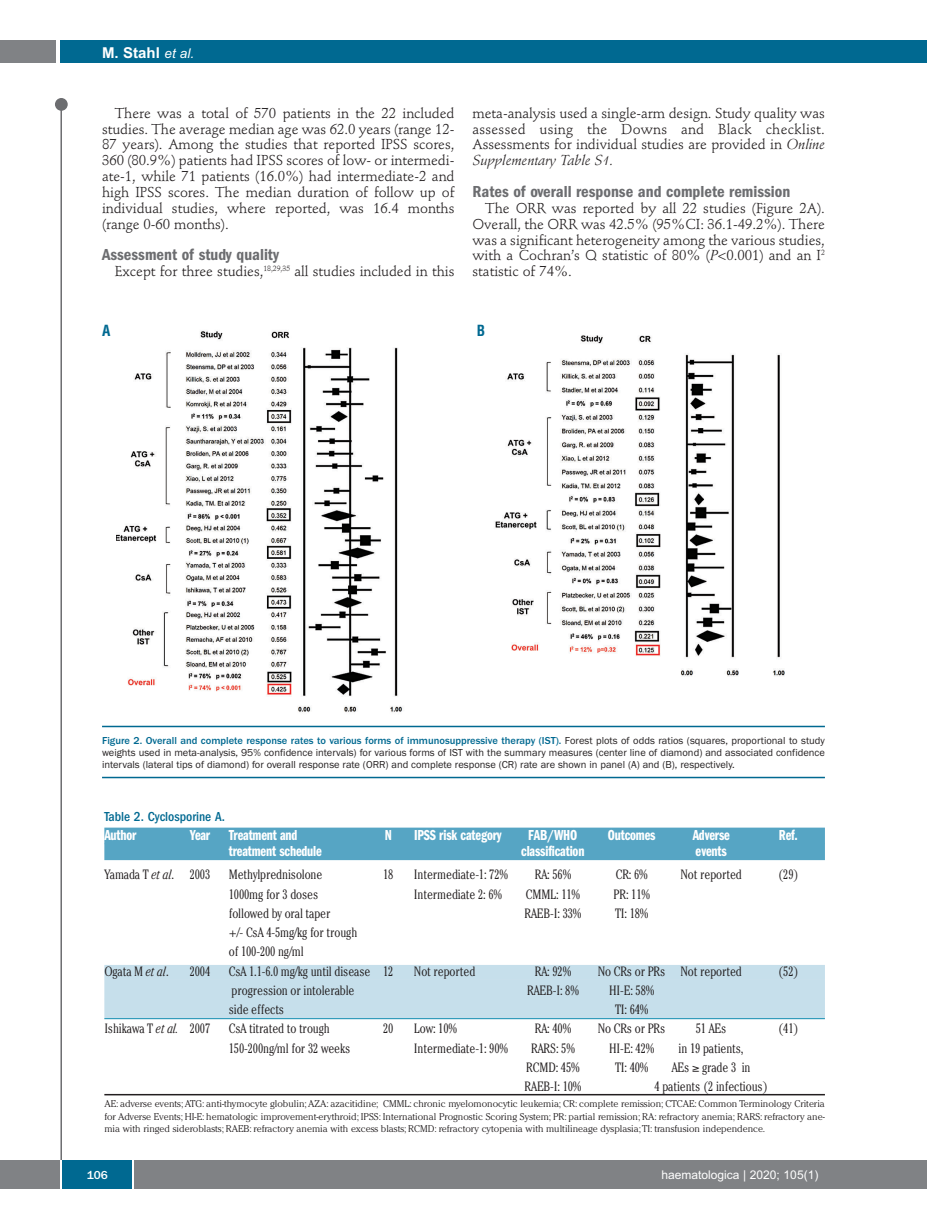
<style>
.page{position:relative;width:927px;height:1225px;background:#fff}
.page>*{position:absolute;margin:0;border:0;box-sizing:border-box;transform-origin:0 0}
.t1{font:600 condensed 16.5px "Franklin Gothic";color:#6c6d70}
.t2{font:15px "Franklin Gothic Demi Cmpr";letter-spacing:-.01em;color:#fff}
.t3{font:700 15px "Arial";color:#fff}
.t4{font:700 condensed 15px "Helvetica";color:#006991}
.t5{font:14.25px/15.9px "Stempel Schneidler";letter-spacing:-.005em;color:#231f20;text-align:justify}
.t6{font:300 condensed 13.5px/19.2px "Cheltenham";letter-spacing:-.01em;color:#231f20}
.t7{font:500 condensed 13.5px "Franklin Gothic";color:#006991}
.t8{font:12px "Arial";color:#fff}
.t9{font:500 12px "Franklin Gothic";color:#fff}
.t10{font:10.5px/12px "Franklin Gothic";color:#231f20;text-align:justify}
.t11{font:300 9.75px/12px "Cheltenham";color:#231f20;text-align:justify}
.s1{font-weight:400;font-style:italic;font-size:13.5px}
.s2{font-style:italic}
.s3{font-weight:500;color:#006991}
</style>
<div class="page">
<div style="left:911px;top:40px;width:16px;height:22px;background:#006991"></div>
<div style="left:910px;top:1160px;width:17px;height:28px;background:#808285"></div>
<div style="left:55px;top:98px;width:13px;height:13px;background:#6c6d70;border-radius:50%"></div>
<hr style="left:60px;top:101px;width:2px;height:1061px;background:#6c6d70">
<div style="left:60px;top:40px;width:852px;height:22px;background:#006991"></div>
<div style="left:0;top:40px;width:56px;height:22px;background:#808285"></div>
<div style="left:0;top:1160px;width:911px;height:28px;background:#808285"></div>
<div style="left:62px;top:1160px;width:71px;height:28px;background:#006991"></div>
<hr style="left:60px;top:1160px;width:2px;height:28px;background:#fff">
<svg style="left:133px;top:1160px;width:1px;height:28px"></svg>
<img style="left:116px;top:330px;width:669px;height:382px">
<hr style="left:102px;top:725px;width:723px;height:2px;background:#006991">
<hr style="left:102px;top:777px;width:723px;height:1px;background:#006991">
<div style="left:104px;top:827px;width:721px;height:17px;background:#56a5c4"></div>
<div style="left:104px;top:843px;width:721px;height:17px;background:#56a5c4"></div>
<div style="left:104px;top:965px;width:721px;height:15px;background:#c6dfeb"></div>
<div style="left:104px;top:979px;width:721px;height:20px;background:#c6dfeb"></div>
<div style="left:104px;top:999px;width:721px;height:19px;background:#c6dfeb"></div>
<hr style="left:104px;top:1018px;width:721px;height:1px;background:#0d8aaf">
<hr style="left:104px;top:1094px;width:721px;height:1px;background:#231f20">
<p class="t3" style="left:102px;top:44px;width:94px">M. Stahl <span class="s1">et al.</span></p>
<p class="t5" style="left:102px;top:106px;width:354px;text-indent:13px">There was a total of 570 patients in the 22 included studies. The average median age was 62.0 years (range 12- 87 years). Among the studies that reported IPSS scores, 360 (80.9%) patients had IPSS scores of low- or intermedi&shy;ate-1, while 71 patients (16.0%) had intermediate-2 and high IPSS scores. The median duration of follow up of individual studies, where reported, was 16.4 months (range 0-60 months).</p>
<p class="t1" style="left:102px;top:249px;width:178px">Assessment of study quality</p>
<p class="t5" style="left:115px;top:265px;width:341px">Except for three studies,<sup>18,29,35</sup> all studies included in this</p>
<p class="t5" style="left:472px;top:106px;width:354px">meta-analysis used a single-arm design. Study quality was assessed using the Downs and Black checklist.<br>Assessments for individual studies are provided in <span class="s2">Online Supplementary Table S1.</span></p>
<p class="t1" style="left:472px;top:186px;width:319px">Rates of overall response and complete remission</p>
<p class="t5" style="left:472px;top:201px;width:354px;text-indent:13px">The ORR was reported by all 22 studies (Figure 2A).<br>Overall, the ORR was 42.5% (95%CI: 36.1-49.2%). There was a significant heterogeneity among the various studies, with a Cochran’s Q statistic of 80% (<span class="s2">P</span>&lt;0.001) and an I<sup>2 </sup>statistic of 74%.</p>
<p class="t4" style="left:102px;top:322px;width:10px">A</p>
<p class="t4" style="left:477px;top:322px;width:10px">B</p>
<p class="t10" style="left:102px;top:734px;width:724px"><span class="s3">Figure 2. Overall and complete response rates to various forms of immunosuppressive therapy (IST).</span> Forest plots of odds ratios (squares, proportional to study weights used in meta-analysis, 95% confidence intervals) for various forms of IST with the summary measures (center line of diamond) and associated confidence intervals (lateral tips of diamond) for overall response rate (ORR) and complete response (CR) rate are shown in panel (A) and (B), respectively.</p>
<p class="t7" style="left:104px;top:811px;width:122px">Table 2. Cyclosporine A.</p>
<p class="t2" style="left:104px;top:830px;width:34px">Author</p>
<p class="t2" style="left:190px;top:830px;width:109px">Year Treatment and</p>
<p class="t2" style="left:385px;top:830px;width:9px">N</p>
<p class="t2" style="left:414px;top:830px;width:89px">IPSS risk category</p>
<p class="t2" style="left:528px;top:830px;width:51px">FAB/WHO</p>
<p class="t2" style="left:608px;top:830px;width:49px">Outcomes</p>
<p class="t2" style="left:693px;top:830px;width:39px">Adverse</p>
<p class="t2" style="left:779px;top:830px;width:20px">Ref.</p>
<p class="t2" style="left:229px;top:846px;width:94px">treatment schedule</p>
<p class="t2" style="left:521px;top:846px;width:65px">classification</p>
<p class="t2" style="left:696px;top:846px;width:33px">events</p>
<p class="t6" style="left:104px;top:866px;width:107px">Yamada T <span class="s2">et al</span>. 2003</p>
<p class="t6" style="left:229px;top:866px;width:95px">Methylprednisolone</p>
<p class="t6" style="left:383px;top:866px;width:12px">18</p>
<p class="t6" style="left:414px;top:866px;width:95px">Intermediate-1: 72%</p>
<p class="t6" style="left:535px;top:866px;width:38px">RA: 56%</p>
<p class="t6" style="left:616px;top:866px;width:33px">CR: 6%</p>
<p class="t6" style="left:681px;top:866px;width:63px">Not reported</p>
<p class="t6" style="left:778px;top:866px;width:22px">(29)</p>
<p class="t6" style="left:229px;top:885px;width:91px">1000mg for 3 doses</p>
<p class="t6" style="left:414px;top:885px;width:89px">Intermediate 2: 6%</p>
<p class="t6" style="left:526px;top:885px;width:55px">CMML: 11%</p>
<p class="t6" style="left:613px;top:885px;width:38px">PR: 11%</p>
<p class="t6" style="left:229px;top:905px;width:103px">followed by oral taper</p>
<p class="t6" style="left:524px;top:905px;width:58px">RAEB-I: 33%</p>
<p class="t6" style="left:615px;top:905px;width:35px">TI: 18%</p>
<p class="t6" style="left:229px;top:924px;width:130px">+/- CsA 4-5mg/kg for trough of 100-200 ng/ml</p>
<p class="t6" style="left:104px;top:962px;width:66px">Ogata M <span class="s2">et al</span>.</p>
<p class="t6" style="left:190px;top:962px;width:22px">2004</p>
<p class="t6" style="left:229px;top:962px;width:166px">CsA 1.1-6.0 mg/kg until disease 12</p>
<p class="t6" style="left:414px;top:962px;width:63px">Not reported</p>
<p class="t6" style="left:535px;top:962px;width:38px">RA: 92%</p>
<p class="t6" style="left:598px;top:962px;width:146px">No CRs or PRs Not reported</p>
<p class="t6" style="left:778px;top:962px;width:22px">(52)</p>
<p class="t6" style="left:232px;top:982px;width:125px">progression or intolerable</p>
<p class="t6" style="left:527px;top:982px;width:53px">RAEB-I: 8%</p>
<p class="t6" style="left:609px;top:982px;width:46px">HI-E: 58%</p>
<p class="t6" style="left:229px;top:1001px;width:57px">side effects</p>
<p class="t6" style="left:615px;top:1001px;width:35px">TI: 64%</p>
<p class="t6" style="left:104px;top:1020px;width:107px">Ishikawa T <span class="s2">et al.</span> 2007</p>
<p class="t6" style="left:229px;top:1020px;width:103px">CsA titrated to trough</p>
<p class="t6" style="left:383px;top:1020px;width:12px">20</p>
<p class="t6" style="left:414px;top:1020px;width:44px">Low: 10%</p>
<p class="t6" style="left:535px;top:1020px;width:38px">RA: 40%</p>
<p class="t6" style="left:598px;top:1020px;width:69px">No CRs or PRs</p>
<p class="t6" style="left:696px;top:1020px;width:32px">51 AEs</p>
<p class="t6" style="left:778px;top:1020px;width:22px">(41)</p>
<p class="t6" style="left:229px;top:1039px;width:123px">150-200ng/ml for 32 weeks</p>
<p class="t6" style="left:414px;top:1039px;width:95px">Intermediate-1: 90%</p>
<p class="t6" style="left:531px;top:1039px;width:45px">RARS: 5%</p>
<p class="t6" style="left:609px;top:1039px;width:46px">HI-E: 42%</p>
<p class="t6" style="left:679px;top:1039px;width:66px">in 19 patients,</p>
<p class="t6" style="left:526px;top:1059px;width:55px">RCMD: 45%</p>
<p class="t6" style="left:615px;top:1059px;width:35px">TI: 40%</p>
<p class="t6" style="left:672px;top:1059px;width:80px">AEs ≥ grade 3 in</p>
<p class="t6" style="left:524px;top:1078px;width:58px">RAEB-I: 10%</p>
<p class="t6" style="left:655px;top:1078px;width:115px">4 patients (2 infectious)</p>
<p class="t11" style="left:104px;top:1098px;width:722px">AE: adverse events; ATG: anti-thymocyte globulin; AZA: azacitidine; CMML: chronic myelomonocytic leukemia; CR: complete remission; CTCAE: Common Terminology Criteria for Adverse Events; HI-E: hematologic improvement-erythroid; IPSS: International Prognostic Scoring System; PR: partial remission; RA: refractory anemia; RARS: refractory ane&shy;mia with ringed sideroblasts; RAEB: refractory anemia with excess blasts; RCMD: refractory cytopenia with multilineage dysplasia; TI: transfusion independence.</p>
<p class="t9" style="left:87px;top:1167px;width:22px">106</p>
<p class="t8" style="left:661px;top:1167px;width:158px">haematologica | 2020; 105(1)</p>
</div>
